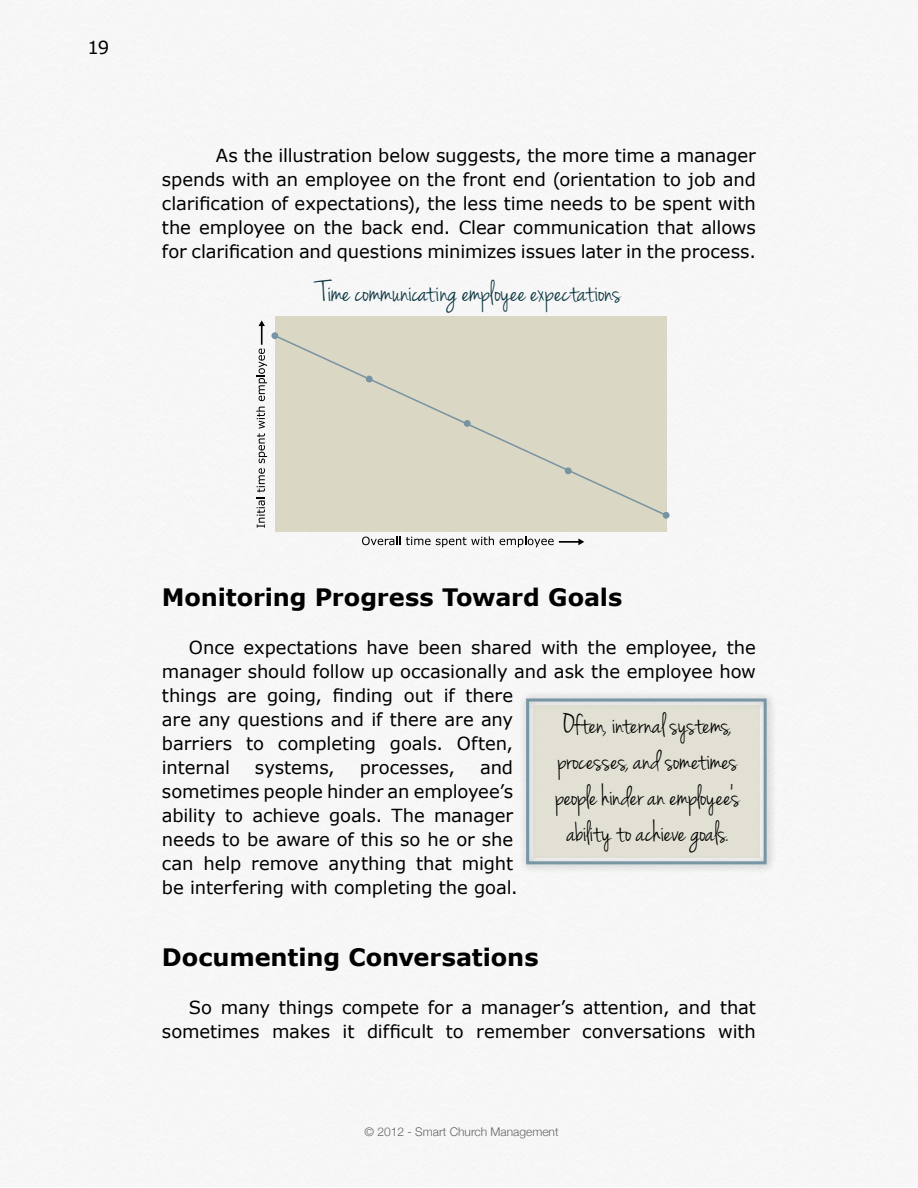
<style>
.page{position:relative;width:918px;height:1188px;background:#fff}
.page>*{position:absolute;margin:0;border:0;box-sizing:border-box;transform-origin:0 0}
.t1{font:30.6px "Jenna Sue";color:#0a3642}
.t2{font:30px/36px "Jenna Sue";color:#000;text-align:center}
.t3{font:700 24px "Verdana";letter-spacing:-.005em;color:#000}
.t4{font:18px/24px "Verdana";letter-spacing:-.005em;color:#000}
.t5{font:300 12px "Helvetica Neue";color:#636466}
</style>
<div class="page">
<div style="left:0;top:0;width:918px;height:1187px;background:#f7f7f7"></div>
<div style="left:275px;top:316px;width:391px;height:215px;background:#dad7c4"></div>
<svg style="left:274px;top:334px;width:393px;height:182px"></svg>
<div style="left:271px;top:332px;width:7px;height:7px;background:#7894a2;border-radius:50%"></div>
<div style="left:663px;top:512px;width:7px;height:7px;background:#7894a2;border-radius:50%"></div>
<div style="left:464px;top:420px;width:7px;height:7px;background:#7894a2;border-radius:50%"></div>
<div style="left:565px;top:467px;width:7px;height:7px;background:#7894a2;border-radius:50%"></div>
<div style="left:366px;top:376px;width:7px;height:6px;background:#7894a2;border-radius:50%"></div>
<svg style="left:256px;top:498px;width:9px;height:30px"></svg>
<svg style="left:256px;top:407px;width:11px;height:85px"></svg>
<svg style="left:256px;top:320px;width:11px;height:81px"></svg>
<svg style="left:362px;top:536px;width:132px;height:11px"></svg>
<svg style="left:500px;top:536px;width:84px;height:11px"></svg>
<div style="left:519px;top:692px;width:257px;height:181px;background:#000;opacity:.34"></div>
<div style="left:526px;top:699px;width:241px;height:165px;border:3px solid #7895a4"></div>
<div style="left:533px;top:705px;width:226px;height:153px;background:#e2e0d4"></div>
<p class="t4" style="left:87px;top:36px;width:23px">19</p>
<p class="t4" style="left:162px;top:144px;width:595px;text-align:justify;text-indent:54px">As the illustration below suggests, the more time a manager spends with an employee on the front end (orientation to job and clarification of expectations), the less time needs to be spent with the employee on the back end. Clear communication that allows for clarification and questions minimizes issues later in the process.</p>
<h1 class="t1" style="left:320px;top:274px;width:303px">Time communicating employee expectations</h1>
<h3 class="t3" style="left:162px;top:581px;width:462px">Monitoring Progress Toward Goals</h3>
<p class="t4" style="left:162px;top:636px;width:595px;text-indent:27px">Once expectations have been shared with the employee, the manager should follow up occasionally and ask the employee how things are going, finding out if there<br>are any questions and if there are any<br>barriers to completing goals. Often,<br>internal</p>
<h2 class="t2" style="left:556px;top:708px;width:186px">Often, internal systems, processes, and sometimes people hinder an employee’s ability to achieve goals.</h2>
<p class="t4" style="left:162px;top:756px;width:357px;text-indent:318px">and sometimes people hinder an employee’s ability to achieve goals. The manager needs to be aware of this so he or she can help remove anything that might be interfering with completing the goal.</p>
<p class="t4" style="left:255px;top:756px;width:81px">systems,</p>
<p class="t4" style="left:360px;top:756px;width:97px">processes,</p>
<h3 class="t3" style="left:162px;top:941px;width:378px">Documenting Conversations</h3>
<p class="t4" style="left:162px;top:996px;width:595px;text-align:right">So many things compete for a manager’s attention, and that sometimes makes it difficult to remember conversations with</p>
<p class="t5" style="left:365px;top:1122px;width:196px">© 2012 - Smart Church Management</p>
</div>
